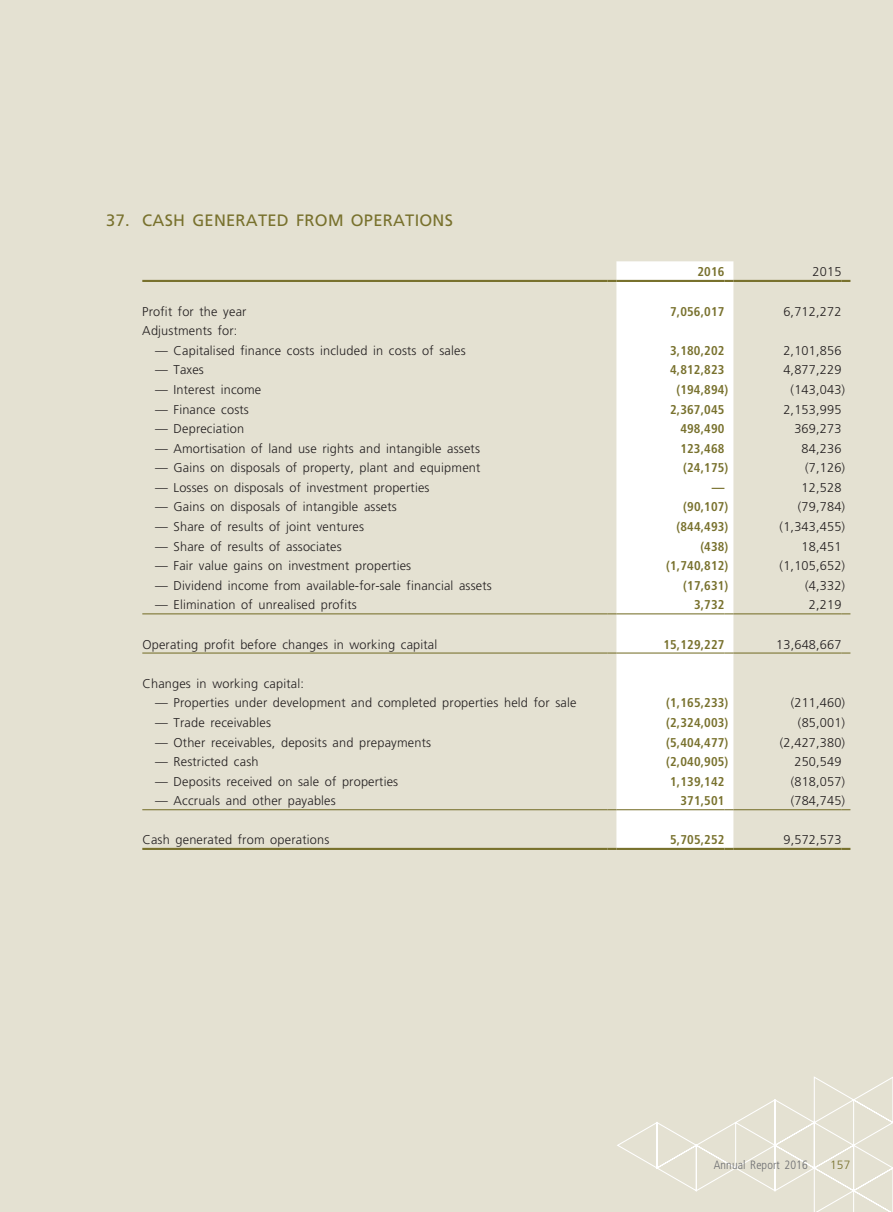
<style>
.page{position:relative;width:893px;height:1212px;background:#e4e1d2}
.page>*{position:absolute;margin:0;border:0;box-sizing:border-box;transform-origin:0 0}
._03_H1{font:16.5px "Frutiger LT Std";letter-spacing:.015em;color:#78712d}
._15_Table_Stub{font:300 12.75px "Frutiger LT Std";letter-spacing:.015em;color:#231f20}
._31_table_tab_6pt{font:700 condensed 12.75px "Frutiger LT Std";letter-spacing:.015em;color:#78712d}
._31_table_tab_6pt-2{font:300 12.75px "Frutiger LT Std";letter-spacing:.015em;color:#231f20}
.t1{font:300 condensed 12px "Frutiger LT Std";letter-spacing:.01em;color:#6c6d70}
.t2{font:300 12px "Frutiger LT Std";color:#78712d}
</style>
<div class="page">
<svg style="left:617px;top:1076px;width:276px;height:136px"></svg>
<div style="left:616px;top:261px;width:117px;height:587px;background:#fff"></div>
<hr style="left:142px;top:280px;width:465px;height:2px;background:#78712d">
<svg style="left:607px;top:280px;width:9px;height:2px"></svg>
<hr style="left:616px;top:280px;width:108px;height:2px;background:#78712d">
<svg style="left:724px;top:280px;width:9px;height:2px"></svg>
<hr style="left:733px;top:280px;width:108px;height:2px;background:#78712d">
<svg style="left:841px;top:280px;width:9px;height:2px"></svg>
<hr style="left:142px;top:848px;width:465px;height:2px;background:#78712d">
<svg style="left:607px;top:848px;width:9px;height:2px"></svg>
<hr style="left:616px;top:848px;width:108px;height:2px;background:#78712d">
<svg style="left:724px;top:848px;width:9px;height:2px"></svg>
<hr style="left:733px;top:848px;width:108px;height:2px;background:#78712d">
<svg style="left:841px;top:848px;width:9px;height:2px"></svg>
<hr style="left:142px;top:613px;width:465px;height:1px;background:#78712d">
<hr style="left:616px;top:613px;width:108px;height:1px;background:#78712d">
<hr style="left:733px;top:613px;width:108px;height:1px;background:#78712d">
<hr style="left:142px;top:652px;width:465px;height:1px;background:#78712d">
<hr style="left:616px;top:652px;width:108px;height:1px;background:#78712d">
<hr style="left:733px;top:652px;width:108px;height:1px;background:#78712d">
<hr style="left:142px;top:809px;width:465px;height:1px;background:#78712d">
<hr style="left:616px;top:809px;width:108px;height:1px;background:#78712d">
<hr style="left:733px;top:809px;width:108px;height:1px;background:#78712d">
<p class="_03_H1" style="left:106px;top:211px;width:348px">37. CASH GENERATED FROM OPERATIONS</p>
<p class="_31_table_tab_6pt" style="left:697px;top:264px;width:29px">2016</p>
<p class="_31_table_tab_6pt-2" style="left:813px;top:265px;width:30px">2015</p>
<p class="_15_Table_Stub" style="left:142px;top:304px;width:106px">Profit for the year</p>
<p class="_31_table_tab_6pt" style="left:670px;top:304px;width:56px">7,056,017</p>
<p class="_31_table_tab_6pt-2" style="left:783px;top:304px;width:60px">6,712,272</p>
<p class="_15_Table_Stub" style="left:142px;top:324px;width:97px">Adjustments for:</p>
<p class="_15_Table_Stub" style="left:155px;top:343px;width:312px">— Capitalised finance costs included in costs of sales</p>
<p class="_31_table_tab_6pt" style="left:670px;top:343px;width:56px">3,180,202</p>
<p class="_31_table_tab_6pt-2" style="left:783px;top:343px;width:60px">2,101,856</p>
<p class="_15_Table_Stub" style="left:155px;top:363px;width:50px">— Taxes</p>
<p class="_31_table_tab_6pt" style="left:670px;top:362px;width:56px">4,812,823</p>
<p class="_31_table_tab_6pt-2" style="left:783px;top:363px;width:60px">4,877,229</p>
<p class="_15_Table_Stub" style="left:155px;top:382px;width:108px">— Interest income</p>
<p class="_31_table_tab_6pt" style="left:676px;top:382px;width:53px">(194,894)</p>
<p class="_31_table_tab_6pt-2" style="left:791px;top:382px;width:56px">(143,043)</p>
<p class="_15_Table_Stub" style="left:155px;top:402px;width:95px">— Finance costs</p>
<p class="_31_table_tab_6pt" style="left:670px;top:401px;width:56px">2,367,045</p>
<p class="_31_table_tab_6pt-2" style="left:783px;top:402px;width:60px">2,153,995</p>
<p class="_15_Table_Stub" style="left:155px;top:421px;width:91px">— Depreciation</p>
<p class="_31_table_tab_6pt" style="left:680px;top:421px;width:46px">498,490</p>
<p class="_31_table_tab_6pt-2" style="left:794px;top:421px;width:49px">369,273</p>
<p class="_15_Table_Stub" style="left:155px;top:441px;width:326px">— Amortisation of land use rights and intangible assets</p>
<p class="_31_table_tab_6pt" style="left:680px;top:441px;width:46px">123,468</p>
<p class="_31_table_tab_6pt-2" style="left:802px;top:441px;width:41px">84,236</p>
<p class="_15_Table_Stub" style="left:155px;top:461px;width:327px">— Gains on disposals of property, plant and equipment</p>
<p class="_31_table_tab_6pt" style="left:683px;top:460px;width:47px">(24,175)</p>
<p class="_31_table_tab_6pt-2" style="left:805px;top:461px;width:41px">(7,126)</p>
<p class="_15_Table_Stub" style="left:155px;top:480px;width:276px">— Losses on disposals of investment properties</p>
<p class="_31_table_tab_6pt" style="left:712px;top:480px;width:14px">—</p>
<p class="_31_table_tab_6pt-2" style="left:802px;top:480px;width:41px">12,528</p>
<p class="_15_Table_Stub" style="left:155px;top:500px;width:243px">— Gains on disposals of intangible assets</p>
<p class="_31_table_tab_6pt" style="left:683px;top:499px;width:47px">(90,107)</p>
<p class="_31_table_tab_6pt-2" style="left:798px;top:500px;width:49px">(79,784)</p>
<p class="_15_Table_Stub" style="left:155px;top:519px;width:210px">— Share of results of joint ventures</p>
<p class="_31_table_tab_6pt" style="left:676px;top:519px;width:53px">(844,493)</p>
<p class="_31_table_tab_6pt-2" style="left:780px;top:519px;width:67px">(1,343,455)</p>
<p class="_15_Table_Stub" style="left:155px;top:539px;width:188px">— Share of results of associates</p>
<p class="_31_table_tab_6pt" style="left:700px;top:539px;width:29px">(438)</p>
<p class="_31_table_tab_6pt-2" style="left:802px;top:539px;width:41px">18,451</p>
<p class="_15_Table_Stub" style="left:155px;top:559px;width:258px">— Fair value gains on investment properties</p>
<p class="_31_table_tab_6pt" style="left:666px;top:558px;width:64px">(1,740,812)</p>
<p class="_31_table_tab_6pt-2" style="left:780px;top:559px;width:67px">(1,105,652)</p>
<p class="_15_Table_Stub" style="left:155px;top:578px;width:338px">— Dividend income from available-for-sale financial assets</p>
<p class="_31_table_tab_6pt" style="left:683px;top:578px;width:47px">(17,631)</p>
<p class="_31_table_tab_6pt-2" style="left:805px;top:578px;width:41px">(4,332)</p>
<p class="_15_Table_Stub" style="left:155px;top:598px;width:203px">— Elimination of unrealised profits</p>
<p class="_31_table_tab_6pt" style="left:694px;top:597px;width:32px">3,732</p>
<p class="_31_table_tab_6pt-2" style="left:809px;top:598px;width:34px">2,219</p>
<p class="_15_Table_Stub" style="left:142px;top:637px;width:296px">Operating profit before changes in working capital</p>
<p class="_31_table_tab_6pt" style="left:663px;top:636px;width:63px">15,129,227</p>
<p class="_31_table_tab_6pt-2" style="left:776px;top:637px;width:67px">13,648,667</p>
<p class="_15_Table_Stub" style="left:142px;top:676px;width:163px">Changes in working capital:</p>
<p class="_15_Table_Stub" style="left:155px;top:696px;width:423px">— Properties under development and completed properties held for sale</p>
<p class="_31_table_tab_6pt" style="left:666px;top:695px;width:64px">(1,165,233)</p>
<p class="_31_table_tab_6pt-2" style="left:791px;top:696px;width:56px">(211,460)</p>
<p class="_15_Table_Stub" style="left:155px;top:715px;width:117px">— Trade receivables</p>
<p class="_31_table_tab_6pt" style="left:666px;top:715px;width:64px">(2,324,003)</p>
<p class="_31_table_tab_6pt-2" style="left:798px;top:715px;width:49px">(85,001)</p>
<p class="_15_Table_Stub" style="left:155px;top:735px;width:277px">— Other receivables, deposits and prepayments</p>
<p class="_31_table_tab_6pt" style="left:666px;top:734px;width:64px">(5,404,477)</p>
<p class="_31_table_tab_6pt-2" style="left:780px;top:735px;width:67px">(2,427,380)</p>
<p class="_15_Table_Stub" style="left:155px;top:754px;width:105px">— Restricted cash</p>
<p class="_31_table_tab_6pt" style="left:666px;top:754px;width:64px">(2,040,905)</p>
<p class="_31_table_tab_6pt-2" style="left:794px;top:754px;width:49px">250,549</p>
<p class="_15_Table_Stub" style="left:155px;top:774px;width:245px">— Deposits received on sale of properties</p>
<p class="_31_table_tab_6pt" style="left:670px;top:774px;width:56px">1,139,142</p>
<p class="_31_table_tab_6pt-2" style="left:791px;top:774px;width:56px">(818,057)</p>
<p class="_15_Table_Stub" style="left:155px;top:794px;width:182px">— Accruals and other payables</p>
<p class="_31_table_tab_6pt" style="left:680px;top:793px;width:46px">371,501</p>
<p class="_31_table_tab_6pt-2" style="left:791px;top:794px;width:56px">(784,745)</p>
<p class="_15_Table_Stub" style="left:142px;top:833px;width:188px">Cash generated from operations</p>
<p class="_31_table_tab_6pt" style="left:670px;top:832px;width:56px">5,705,252</p>
<p class="_31_table_tab_6pt-2" style="left:783px;top:833px;width:60px">9,572,573</p>
<p class="t1" style="left:714px;top:1158px;width:96px">Annual Report 2016</p>
<p class="t2" style="left:830px;top:1158px;width:22px">157</p>
</div>
